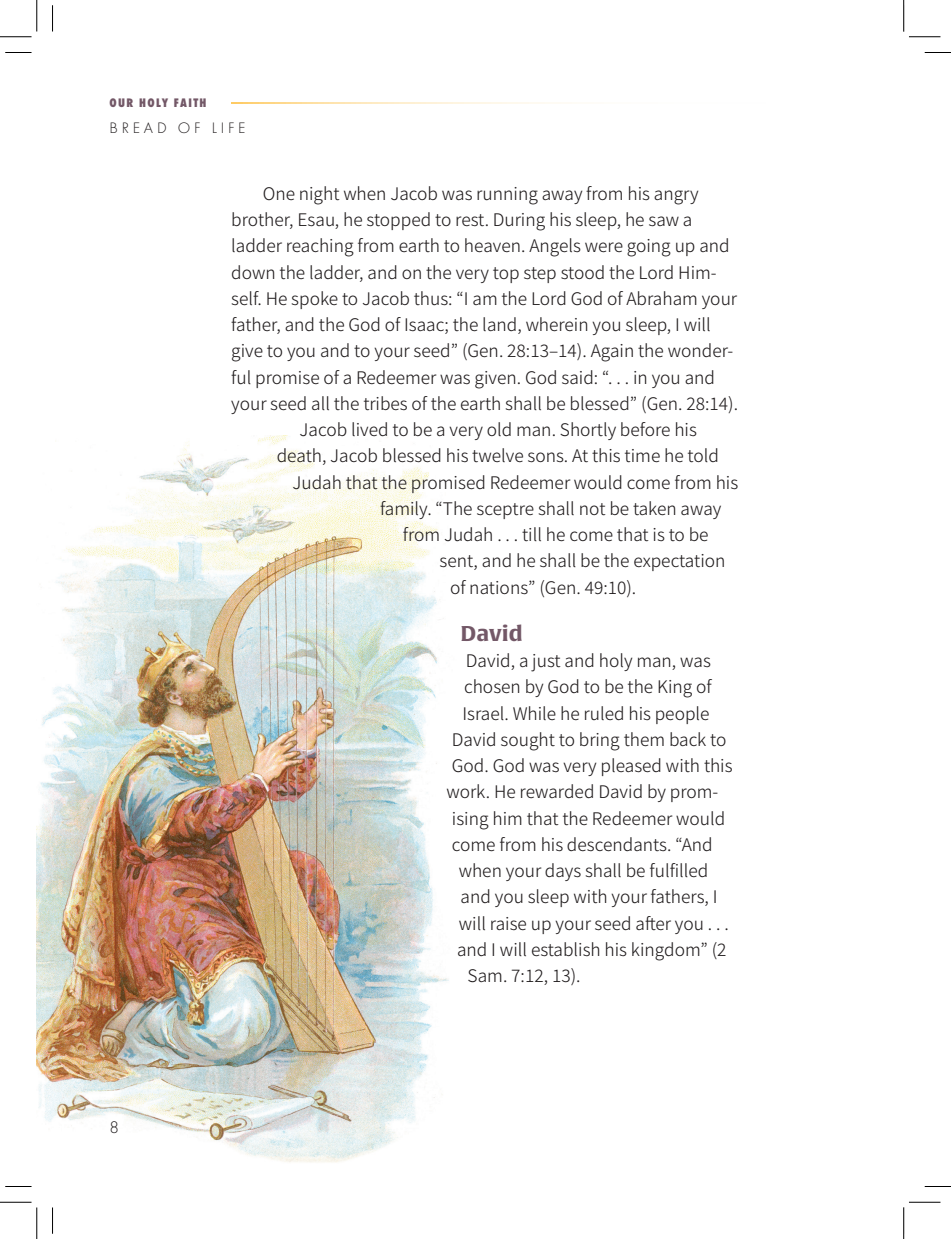
<style>
.page{position:relative;width:951px;height:1239px;background:#fff}
.page>*{position:absolute;margin:0;border:0;box-sizing:border-box;transform-origin:0 0}
.Body_Subheader_1{font:700 21px "Alverata";color:#735867}
.Body_indent{font:19.25px/26.2px "Source Sans Variable";color:#231f20}
.Body_no_indent{font:19.25px "Source Sans Variable";color:#231f20}
.t1{font:300 17.5px "Futura PT";color:#231f20}
.t2{font:300 15.75px "Futura PT";letter-spacing:.24em;color:#231f20}
.t3{font:800 12.78px "Futura PT Cond";letter-spacing:.11em;color:#735867}
</style>
<div class="page">
<hr style="left:231px;top:102px;width:672px;height:2px;background:#fecb64">
<img style="left:37px;top:436px;width:412px;height:727px">
<svg style="left:5px;top:52px;width:27px;height:1px"></svg>
<svg style="left:924px;top:52px;width:26px;height:1px"></svg>
<svg style="left:5px;top:1186px;width:27px;height:1px"></svg>
<svg style="left:924px;top:1186px;width:26px;height:1px"></svg>
<svg style="left:52px;top:5px;width:1px;height:27px"></svg>
<svg style="left:52px;top:1208px;width:1px;height:26px"></svg>
<hr style="left:0;top:36px;width:32px;height:1px;background:#000">
<hr style="left:908px;top:36px;width:32px;height:1px;background:#000">
<hr style="left:0;top:1202px;width:32px;height:1px;background:#000">
<hr style="left:908px;top:1202px;width:32px;height:1px;background:#000">
<hr style="left:36px;top:0;width:1px;height:32px;background:#000">
<hr style="left:36px;top:1208px;width:1px;height:31px;background:#000">
<hr style="left:903px;top:0;width:1px;height:32px;background:#000">
<hr style="left:903px;top:1208px;width:1px;height:31px;background:#000">
<p class="t3" style="left:109px;top:96px;width:98px">OUR HOLY FAITH</p>
<p class="t2" style="left:109px;top:118px;width:137px">BREAD OF LIFE</p>
<p class="t1" style="left:109px;top:1117px;width:11px">8</p>
<p class="Body_indent" style="left:231px;top:181px;width:508px;text-indent:32px">One night when Jacob was running away from his angry brother, Esau, he stopped to rest. During his sleep, he saw a ladder reaching from earth to heaven. Angels were going up and down the ladder, and on the very top step stood the Lord Him&shy;self. He spoke to Jacob thus: “I am the Lord God of Abraham your father, and the God of Isaac; the land, wherein you sleep, I will give to you and to your seed” (Gen. 28:13–14). Again the wonder&shy;ful promise of a Redeemer was given. God said: “. . . in you and your seed all the tribes of the earth shall be blessed” (Gen. 28:14).</p>
<p class="Body_indent" style="left:299px;top:417px;width:399px">Jacob lived to be a very old man. Shortly before his</p>
<p class="Body_indent" style="left:276px;top:443px;width:444px">death, Jacob blessed his twelve sons. At this time he told</p>
<p class="Body_indent" style="left:292px;top:469px;width:447px">Judah that the promised Redeemer would come from his</p>
<p class="Body_indent" style="left:380px;top:496px;width:343px">family. “The sceptre shall not be taken away</p>
<p class="Body_indent" style="left:402px;top:522px;width:307px">from Judah . . . till he come that is to be</p>
<p class="Body_indent" style="left:439px;top:548px;width:287px">sent, and he shall be the expectation</p>
<p class="Body_indent" style="left:450px;top:574px;width:188px">of nations” (Gen. 49:10).</p>
<p class="Body_Subheader_1" style="left:460px;top:620px;width:64px">David</p>
<p class="Body_no_indent" style="left:466px;top:649px;width:246px">David, a just and holy man, was</p>
<p class="Body_no_indent" style="left:464px;top:675px;width:249px">chosen by God to be the King of</p>
<p class="Body_no_indent" style="left:462px;top:702px;width:249px">Israel. While he ruled his people</p>
<p class="Body_no_indent" style="left:452px;top:728px;width:276px">David sought to bring them back to</p>
<p class="Body_no_indent" style="left:452px;top:754px;width:282px">God. God was very pleased with this</p>
<p class="Body_no_indent" style="left:446px;top:780px;width:273px">work. He rewarded David by prom-</p>
<p class="Body_no_indent" style="left:452px;top:807px;width:275px">ising him that the Redeemer would</p>
<p class="Body_no_indent" style="left:452px;top:833px;width:262px">come from his descendants. “And</p>
<p class="Body_no_indent" style="left:458px;top:859px;width:251px">when your days shall be fulfilled</p>
<p class="Body_no_indent" style="left:460px;top:885px;width:258px">and you sleep with your fathers, I</p>
<p class="Body_no_indent" style="left:458px;top:912px;width:271px">will raise up your seed after you . . .</p>
<p class="Body_no_indent" style="left:457px;top:938px;width:271px">and I will establish his kingdom” (2</p>
<p class="Body_no_indent" style="left:467px;top:964px;width:114px">Sam. 7:12, 13).</p>
</div>
